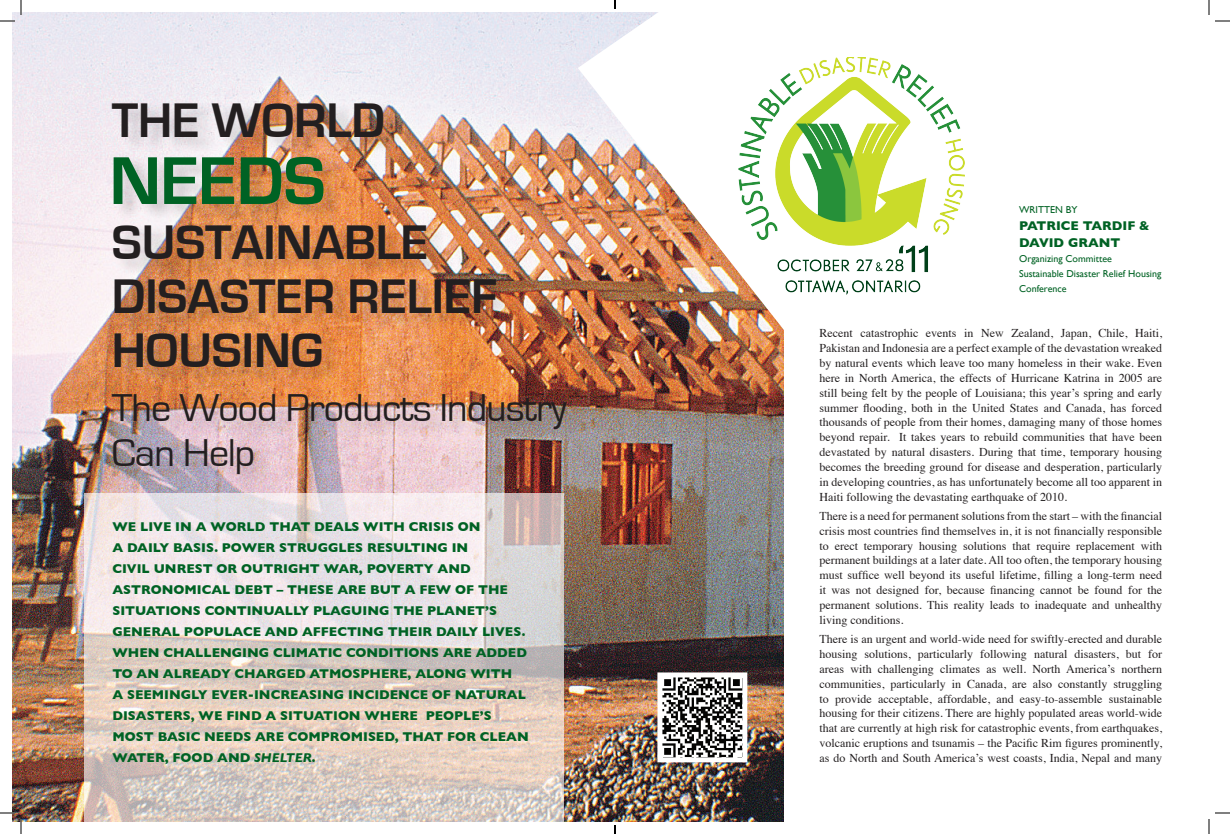
<style>
.page{position:relative;width:1230px;height:834px;background:#fff}
.page>*{position:absolute;margin:0;border:0;box-sizing:border-box;transform-origin:0 0}
.t1{font:700 70px "Eurostile";color:#006224}
.t2{font:700 50px/54px "Eurostile";color:#231f20}
.t3{font:40px/45px "Eurostile";letter-spacing:-.02em;color:#231f20}
.t4{font:700 13px/21px "Gill Sans";color:#006224}
.t5{font:700 12.9px/17px "Gill Sans";color:#006224}
.t6{font:12px/14.8px "Times";color:#231f20;text-align:justify}
.t7{font:10px/15px "Gill Sans";color:#006224}
.s1{font-style:italic}
</style>
<div class="page">
<img style="left:12px;top:12px;width:771px;height:810px">
<div style="left:113px;top:102px;width:474px;height:389px;background:#231f20;opacity:.19"></div>
<div style="left:115px;top:155px;width:229px;height:67px;background:#231f20;opacity:.19"></div>
<img style="left:578px;top:12px;width:206px;height:371px">
<img style="left:697px;top:57px;width:268px;height:246px">
<svg style="left:84px;top:493px;width:479px;height:329px;background:#e2d5d0"></svg>
<img style="left:663px;top:678px;width:78px;height:78px">
<div style="left:657px;top:672px;width:90px;height:90px;border:5px solid #fff"></div>
<svg style="left:0;top:0;width:22px;height:22px"></svg>
<svg style="left:0;top:812px;width:22px;height:22px"></svg>
<svg style="left:1208px;top:0;width:22px;height:22px"></svg>
<svg style="left:1208px;top:812px;width:22px;height:22px"></svg>
<svg style="left:614px;top:0;width:2px;height:9px"></svg>
<svg style="left:614px;top:825px;width:2px;height:9px"></svg>
<p class="t2" style="left:112px;top:95px;width:275px">THE WORLD</p>
<p class="t1" style="left:110px;top:143px;width:218px">NEEDS</p>
<p class="t2" style="left:112px;top:217px;width:387px">SUSTAINABLE<br>DISASTER RELIEF<br>HOUSING</p>
<p class="t3" style="left:112px;top:386px;width:456px">The Wood Products Industry<br>Can Help</p>
<p class="t4" style="left:112px;top:516px;width:418px">WE LIVE IN A WORLD THAT DEALS WITH CRISIS ON<br>A DAILY BASIS. POWER STRUGGLES RESULTING IN<br>CIVIL UNREST OR OUTRIGHT WAR, POVERTY AND ASTRONOMICAL DEBT – THESE ARE BUT A FEW OF THE SITUATIONS CONTINUALLY PLAGUING THE PLANET’S GENERAL POPULACE AND AFFECTING THEIR DAILY LIVES.<br>WHEN CHALLENGING CLIMATIC CONDITIONS ARE ADDED TO AN ALREADY CHARGED ATMOSPHERE, ALONG WITH<br>A SEEMINGLY EVER-INCREASING INCIDENCE OF NATURAL DISASTERS, WE FIND A SITUATION WHERE PEOPLE’S MOST BASIC NEEDS ARE COMPROMISED, THAT FOR CLEAN WATER, FOOD AND <span class="s1">SHELTER</span>.</p>
<p class="t7" style="left:1019px;top:202px;width:60px">WRITTEN BY</p>
<p class="t5" style="left:1019px;top:217px;width:132px">PATRICE TARDIF &amp;<br>DAVID GRANT</p>
<p class="t7" style="left:1019px;top:251px;width:144px">Organizing Committee<br>Sustainable Disaster Relief Housing<br>Conference</p>
<p class="t6" style="left:819px;top:325px;width:344px">Recent catastrophic events in New Zealand, Japan, Chile, Haiti, Pakistan and Indonesia are a perfect example of the devastation wreaked by natural events which leave too many homeless in their wake. Even here in North America, the effects of Hurricane Katrina in 2005 are still being felt by the people of Louisiana; this year’s spring and early summer flooding, both in the United States and Canada, has forced thousands of people from their homes, damaging many of those homes beyond repair. It takes years to rebuild communities that have been devastated by natural disasters. During that time, temporary housing becomes the breeding ground for disease and desperation, particularly in developing countries, as has unfortunately become all too apparent in Haiti following the devastating earthquake of 2010.</p>
<p class="t6" style="left:819px;top:508px;width:344px">There is a need for permanent solutions from the start – with the financial crisis most countries find themselves in, it is not financially responsible to erect temporary housing solutions that require replacement with permanent buildings at a later date. All too often, the temporary housing must suffice well beyond its useful lifetime, filling a long-term need it was not designed for, because financing cannot be found for the permanent solutions. This reality leads to inadequate and unhealthy living conditions.</p>
<p class="t6" style="left:819px;top:631px;width:344px">There is an urgent and world-wide need for swiftly-erected and durable housing solutions, particularly following natural disasters, but for areas with challenging climates as well. North America’s northern communities, particularly in Canada, are also constantly struggling to provide acceptable, affordable, and easy-to-assemble sustainable housing for their citizens. There are highly populated areas world-wide that are currently at high risk for catastrophic events, from earthquakes, volcanic eruptions and tsunamis – the Pacific Rim figures prominently, as do North and South America’s west coasts, India, Nepal and many</p>
</div>
